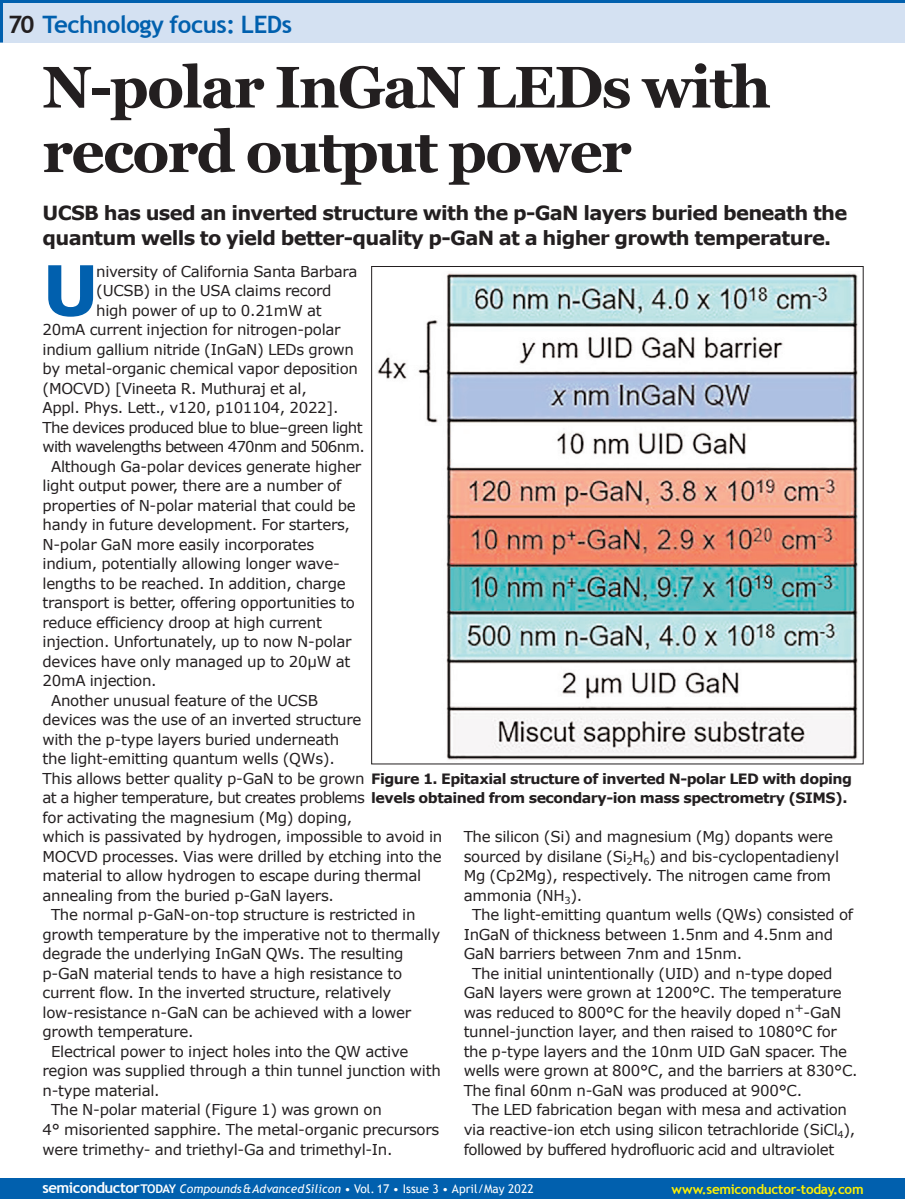
<style>
.page{position:relative;width:905px;height:1199px;background:#fff}
.page>*{position:absolute;margin:0;border:0;box-sizing:border-box;transform-origin:0 0}
.t1{font:700 69.3px "Verdana";color:#0160ae}
.t2{font:700 58.5px/64.5px "Georgia";letter-spacing:-.03em;color:#231f20}
.t3{font:700 24px "Trebuchet MS";letter-spacing:-.02em;color:#0160ae}
.t4{font:700 19.5px/25.5px "Verdana";letter-spacing:-.035em;color:#231f20}
.t5{font:15px "Verdana";letter-spacing:-.02em;color:#231f20}
.t6{font:15px "Verdana";letter-spacing:-.04em;color:#231f20}
.t7{font:15px "Verdana";letter-spacing:-.05em;color:#231f20}
.t8{font:700 14.25px/19.5px "Verdana";letter-spacing:-.035em;color:#231f20}
.t9{font:700 13.5px "Trebuchet MS";letter-spacing:-.02em;color:#fff101}
.t10{font:12px "Trebuchet MS";letter-spacing:.005em;color:#fff}
.s1{color:#231f20}
.s2{font-weight:400;font-size:15px}
.s3{font-weight:700;font-size:15px}
.s4{font-weight:700}
.s5{font-style:italic}
</style>
<div class="page">
<div style="left:0;top:0;width:904px;height:43px;background:#d4e1f2"></div>
<hr style="left:0;top:0;width:3px;height:43px;background:#0160ae">
<div style="left:0;top:1178px;width:904px;height:20px;background:#0160ae"></div>
<hr style="left:0;top:0;width:904px;height:3px;background:#0160ae">
<img style="left:377px;top:273px;width:481px;height:487px">
<p class="t3" style="left:8px;top:10px;width:286px"><span class="s1">70</span> Technology focus: LEDs</p>
<p class="t2" style="left:43px;top:55px;width:730px">N-polar InGaN LEDs with record output power</p>
<p class="t4" style="left:43px;top:199px;width:806px">UCSB has used an inverted structure with the p-GaN layers buried beneath the quantum wells to yield better-quality p-GaN at a higher growth temperature.</p>
<p class="t1" style="left:43px;top:246px;width:58px">U</p>
<p class="t5" style="left:96px;top:261px;width:263px">niversity of California Santa Barbara</p>
<p class="t5" style="left:96px;top:281px;width:237px">(UCSB) in the USA claims record</p>
<p class="t5" style="left:96px;top:300px;width:227px">high power of up to 0.21mW at</p>
<p class="t5" style="left:43px;top:320px;width:300px">20mA current injection for nitrogen-polar</p>
<p class="t5" style="left:43px;top:339px;width:313px">indium gallium nitride (InGaN) LEDs grown</p>
<p class="t5" style="left:43px;top:359px;width:317px">by metal-organic chemical vapor deposition</p>
<p class="t5" style="left:43px;top:378px;width:266px">(MOCVD) [Vineeta R. Muthuraj et al,</p>
<p class="t5" style="left:43px;top:398px;width:297px">Appl. Phys. Lett., v120, p101104, 2022].</p>
<p class="t6" style="left:43px;top:417px;width:322px">The devices produced blue to blue–green light</p>
<p class="t7" style="left:43px;top:437px;width:324px">with wavelengths between 470nm and 506nm.</p>
<p class="t5" style="left:51px;top:456px;width:312px">Although Ga-polar devices generate higher</p>
<p class="t5" style="left:43px;top:476px;width:300px">light output power, there are a number of</p>
<p class="t5" style="left:43px;top:495px;width:315px">properties of N-polar material that could be</p>
<p class="t5" style="left:43px;top:515px;width:309px">handy in future development. For starters,</p>
<p class="t5" style="left:43px;top:534px;width:273px">N-polar GaN more easily incorporates</p>
<p class="t5" style="left:43px;top:554px;width:299px">indium, potentially allowing longer wave-</p>
<p class="t5" style="left:43px;top:573px;width:304px">lengths to be reached. In addition, charge</p>
<p class="t5" style="left:43px;top:593px;width:314px">transport is better, offering opportunities to</p>
<p class="t5" style="left:43px;top:612px;width:281px">reduce efficiency droop at high current</p>
<p class="t5" style="left:43px;top:632px;width:310px">injection. Unfortunately, up to now N-polar</p>
<p class="t5" style="left:43px;top:651px;width:309px">devices have only managed up to 20µW at</p>
<p class="t5" style="left:43px;top:671px;width:116px">20mA injection.</p>
<p class="t5" style="left:51px;top:690px;width:268px">Another unusual feature of the UCSB</p>
<p class="t5" style="left:43px;top:710px;width:320px">devices was the use of an inverted structure</p>
<p class="t5" style="left:43px;top:729px;width:298px">with the p-type layers buried underneath</p>
<p class="t5" style="left:43px;top:749px;width:294px">the light-emitting quantum wells (QWs).</p>
<p class="t8" style="left:43px;top:768px;width:811px"><span class="s2">This allows better quality p-GaN to be grown</span> Figure 1. Epitaxial structure of inverted N-polar LED with doping <span class="s2">at a higher temperature, but creates problems</span> levels obtained from secondary-ion mass spectrometry (SIMS).</p>
<p class="t5" style="left:43px;top:807px;width:311px">for activating the magnesium (Mg) doping,</p>
<p class="t5" style="left:43px;top:827px;width:401px">which is passivated by hydrogen, impossible to avoid in</p>
<p class="t5" style="left:43px;top:846px;width:401px">MOCVD processes. Vias were drilled by etching into the</p>
<p class="t5" style="left:43px;top:866px;width:380px">material to allow hydrogen to escape during thermal</p>
<p class="t5" style="left:43px;top:885px;width:293px">annealing from the buried p-GaN layers.</p>
<p class="t5" style="left:51px;top:905px;width:366px">The normal p-GaN-on-top structure is restricted in</p>
<p class="t5" style="left:43px;top:924px;width:399px">growth temperature by the imperative not to thermally</p>
<p class="t5" style="left:43px;top:944px;width:362px">degrade the underlying InGaN QWs. The resulting</p>
<p class="t5" style="left:43px;top:963px;width:361px">p-GaN material tends to have a high resistance to</p>
<p class="t5" style="left:43px;top:983px;width:350px">current flow. In the inverted structure, relatively</p>
<p class="t5" style="left:43px;top:1002px;width:370px">low-resistance n-GaN can be achieved with a lower</p>
<p class="t5" style="left:43px;top:1022px;width:153px">growth temperature.</p>
<p class="t5" style="left:51px;top:1041px;width:359px">Electrical power to inject holes into the QW active</p>
<p class="t5" style="left:43px;top:1061px;width:400px">region was supplied through a thin tunnel junction with</p>
<p class="t5" style="left:43px;top:1080px;width:119px">n-type material.</p>
<p class="t5" style="left:51px;top:1100px;width:332px">The N-polar material (Figure 1) was grown on</p>
<p class="t5" style="left:43px;top:1119px;width:398px">4° misoriented sapphire. The metal-organic precursors</p>
<p class="t5" style="left:43px;top:1139px;width:351px">were trimethy- and triethyl-Ga and trimethyl-In.</p>
<p class="t5" style="left:463px;top:827px;width:371px">The silicon (Si) and magnesium (Mg) dopants were</p>
<p class="t5" style="left:463px;top:846px;width:377px">sourced by disilane (Si<sub>2</sub>H<sub>6</sub>) and bis-cyclopentadienyl</p>
<p class="t5" style="left:463px;top:866px;width:369px">Mg (Cp2Mg), respectively. The nitrogen came from</p>
<p class="t5" style="left:463px;top:885px;width:120px">ammonia (NH<sub>3</sub>).</p>
<p class="t5" style="left:472px;top:905px;width:382px">The light-emitting quantum wells (QWs) consisted of</p>
<p class="t5" style="left:463px;top:924px;width:371px">InGaN of thickness between 1.5nm and 4.5nm and</p>
<p class="t5" style="left:463px;top:944px;width:280px">GaN barriers between 7nm and 15nm.</p>
<p class="t5" style="left:472px;top:963px;width:362px">The initial unintentionally (UID) and n-type doped</p>
<p class="t5" style="left:463px;top:983px;width:379px">GaN layers were grown at 1200°C. The temperature</p>
<p class="t5" style="left:463px;top:1002px;width:379px">was reduced to 800°C for the heavily doped n<sup>+</sup>-GaN</p>
<p class="t5" style="left:463px;top:1022px;width:375px">tunnel-junction layer, and then raised to 1080°C for</p>
<p class="t5" style="left:463px;top:1041px;width:385px">the p-type layers and the 10nm UID GaN spacer. The</p>
<p class="t5" style="left:463px;top:1061px;width:395px">wells were grown at 800°C, and the barriers at 830°C.</p>
<p class="t5" style="left:463px;top:1080px;width:340px">The final 60nm n-GaN was produced at 900°C.</p>
<p class="t5" style="left:472px;top:1100px;width:376px">The LED fabrication began with mesa and activation</p>
<p class="t5" style="left:463px;top:1119px;width:393px">via reactive-ion etch using silicon tetrachloride (SiCl<sub>4</sub>),</p>
<p class="t5" style="left:463px;top:1139px;width:372px">followed by buffered hydrofluoric acid and ultraviolet</p>
<p class="t10" style="left:43px;top:1181px;width:492px"><span class="s3">semiconductor</span><span class="s4">TODAY</span> <span class="s5">Compounds&amp;AdvancedSilicon</span> • Vol. 17 • Issue 3 • April/May 2022</p>
<p class="t9" style="left:671px;top:1180px;width:194px">www.semiconductor-today.com</p>
</div>
